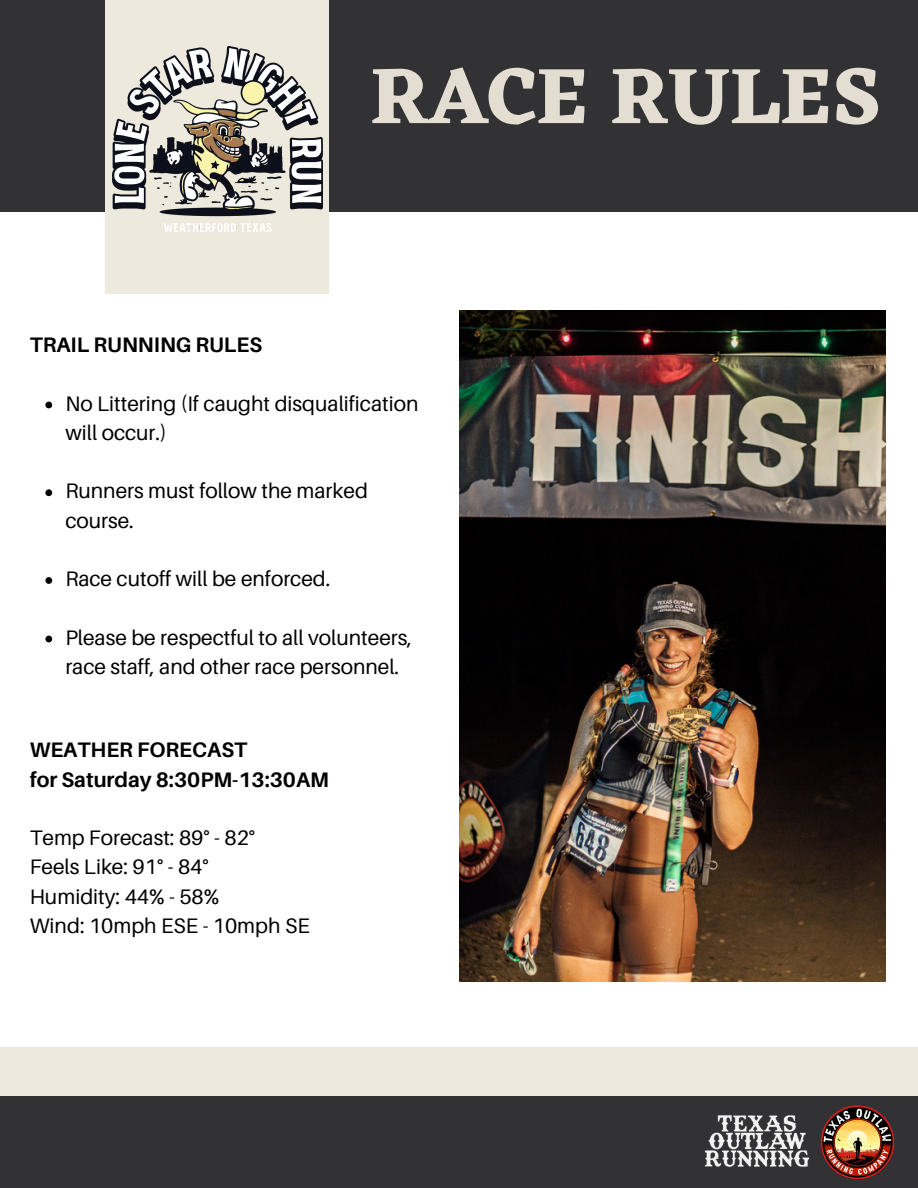
<style>
.page{position:relative;width:918px;height:1188px;background:#fff}
.page>*{position:absolute;margin:0;border:0;box-sizing:border-box;transform-origin:0 0}
.t1{font:700 81.15px "Eczar";color:#e3ded1}
.t2{font:21px/29.2px "Aileron";color:#000}
.t3{font:700 21px "Aileron";color:#000}
</style>
<div class="page">
<div style="left:0;top:0;width:918px;height:212px;background:#323133"></div>
<div style="left:106px;top:0;width:223px;height:294px;background:#eee9dd"></div>
<div style="left:0;top:1096px;width:918px;height:92px;background:#323133"></div>
<div style="left:0;top:1047px;width:918px;height:49px;background:#eee9dd"></div>
<img style="left:820px;top:1105px;width:75px;height:75px">
<img style="left:459px;top:310px;width:426px;height:672px">
<svg style="left:45px;top:402px;width:7px;height:6px"></svg>
<svg style="left:45px;top:489px;width:7px;height:7px"></svg>
<svg style="left:45px;top:577px;width:7px;height:7px"></svg>
<svg style="left:45px;top:636px;width:7px;height:6px"></svg>
<img style="left:113px;top:46px;width:209px;height:186px">
<img style="left:704px;top:1115px;width:106px;height:52px">
<p class="t3" style="left:30px;top:332px;width:234px">TRAIL RUNNING RULES</p>
<p class="t1" style="left:370px;top:48px;width:512px">RACE RULES</p>
<p class="t2" style="left:65px;top:388px;width:355px">No Littering (If caught disqualification will occur.)</p>
<p class="t2" style="left:65px;top:476px;width:304px">Runners must follow the marked course.</p>
<p class="t2" style="left:65px;top:564px;width:267px">Race cutoff will be enforced.</p>
<p class="t2" style="left:65px;top:622px;width:348px">Please be respectful to all volunteers, race staff, and other race personnel.</p>
<p class="t3" style="left:30px;top:737px;width:219px">WEATHER FORECAST</p>
<p class="t3" style="left:30px;top:766px;width:301px">for Saturday 8:30PM-13:30AM</p>
<p class="t2" style="left:30px;top:823px;width:227px">Temp Forecast: 89° - 82°</p>
<p class="t2" style="left:30px;top:852px;width:181px">Feels Like: 91° - 84°</p>
<p class="t2" style="left:30px;top:881px;width:191px">Humidity: 44% - 58%</p>
<p class="t2" style="left:30px;top:911px;width:282px">Wind: 10mph ESE - 10mph SE</p>
</div>
